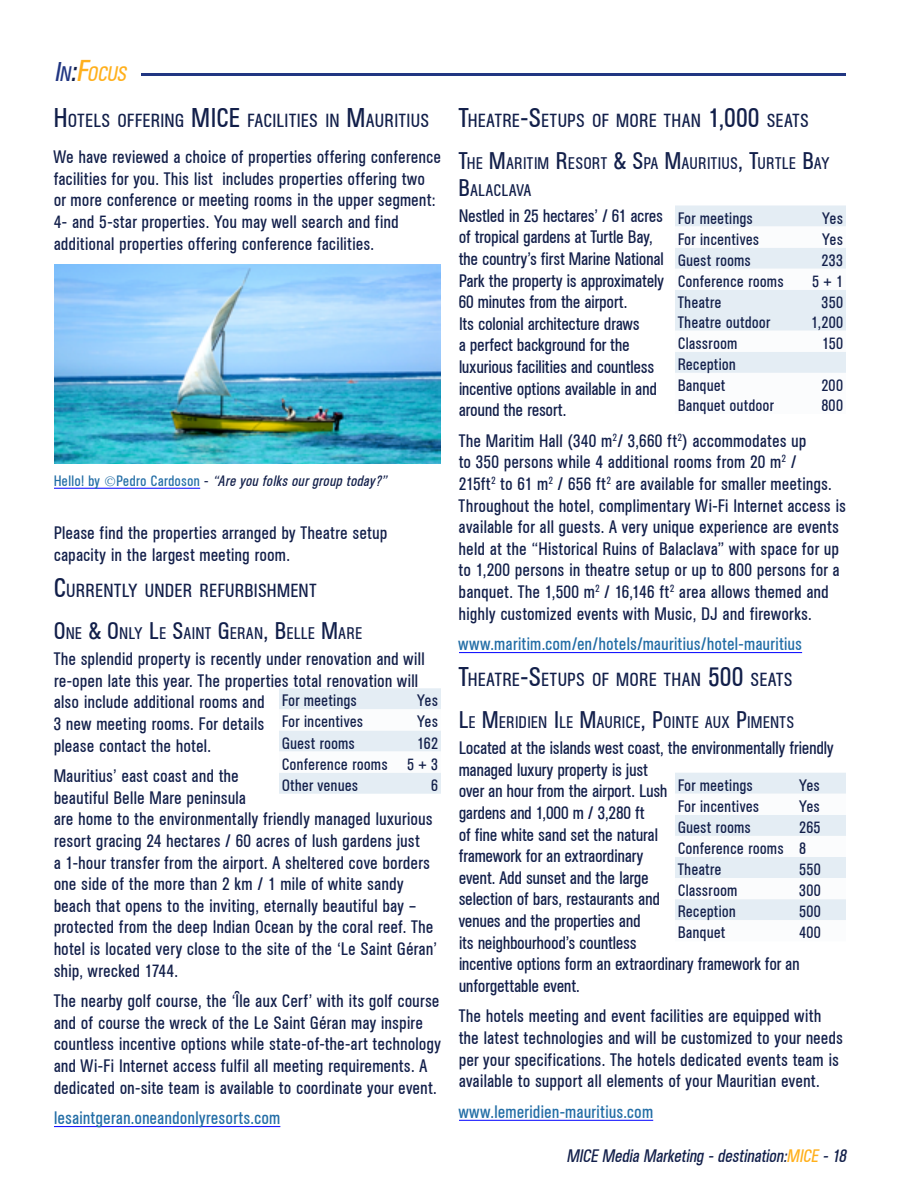
<style>
.page{position:relative;width:900px;height:1200px;background:#fff}
.page>*{position:absolute;margin:0;border:0;box-sizing:border-box;transform-origin:0 0}
.t1{font:italic 21px "Agba Condensed Normal";color:#ffb01c}
.t2{font:18.9px "Agba Condensed Normal";letter-spacing:.03em;color:#121f4a}
.t3{font:18px/21.6px "Agba Condensed Normal";letter-spacing:.02em;color:#121f4a}
.t4{font:18px "Agba Condensed Normal";letter-spacing:.025em;color:#226da6}
.t5{font:italic 18px "Agba Condensed Normal";color:#121f4a}
.t6{font:16.8px/27px "Agba Condensed Normal";letter-spacing:.035em;color:#121f4a}
.t7{font:16.5px/21.1px "Agba Condensed Normal";letter-spacing:.025em;color:#121f4a}
.t8{font:italic 15px "Agba Condensed Normal";color:#121f4a}
.s1{font-size:27px;color:#213682}
.s2{color:#213682}
.s3{font-size:30px;color:#121f4a}
.s4{font-size:30px}
.s5{font-size:27px}
.s6{font-style:normal;color:#226da6}
.s7{font-style:normal}
.s8{font-size:24px}
.s9{color:#ffb01c}
</style>
<div class="page">
<hr style="left:141px;top:73px;width:705px;height:3px;background:#213682">
<hr style="left:54px;top:1126px;width:226px;height:1px;background:#00f">
<hr style="left:459px;top:652px;width:343px;height:1px;background:#00f">
<hr style="left:459px;top:1120px;width:194px;height:1px;background:#00f">
<img style="left:54px;top:264px;width:387px;height:200px">
<hr style="left:54px;top:488px;width:146px;height:1px;background:#00f">
<svg style="left:675px;top:206px;width:171px;height:167px"></svg>
<svg style="left:675px;top:773px;width:171px;height:147px"></svg>
<svg style="left:279px;top:688px;width:162px;height:106px"></svg>
<p class="t1" style="left:54px;top:62px;width:78px"><span class="s1">I</span><span class="s2">N</span><span class="s3">:</span><span class="s4">F</span>OCUS</p>
<p class="t2" style="left:54px;top:109px;width:377px"><span class="s5">H</span>OTELS OFFERING <span class="s5">MICE</span> FACILITIES IN <span class="s5">M</span>AURITIUS</p>
<p class="t3" style="left:54px;top:146px;width:389px">We have reviewed a choice of properties offering conference facilities for you. This list includes properties offering two or more conference or meeting rooms in the upper segment:<br>4- and 5-star properties. You may well search and find additional properties offering conference facilities.</p>
<p class="t8" style="left:54px;top:473px;width:338px"><span class="s6">Hello! by ©Pedro Cardoson</span> <span class="s7">-</span> “Are you folksourgroup today?”</p>
<p class="t3" style="left:54px;top:522px;width:335px">Please find the properties arranged by Theatre setup capacity in the largest meeting room.</p>
<p class="t2" style="left:54px;top:580px;width:264px"><span class="s5">C</span>URRENTLY UNDER REFURBISHMENT</p>
<p class="t6" style="left:54px;top:620px;width:308px"><span class="s8">O</span>NE <span class="s8">&amp; O</span>NLY <span class="s8">L</span>E <span class="s8">S</span>AINT <span class="s8">G</span>ERAN<span class="s8">, B</span>ELLE <span class="s8">M</span>ARE</p>
<p class="t3" style="left:54px;top:648px;width:372px">The splendid property is recently under renovation and will re-open late this year. The properties total renovation will also include additional rooms and<br>3 new meeting rooms. For details<br>please contact the hotel.</p>
<p class="t3" style="left:54px;top:765px;width:385px">Mauritius’ east coast and the<br>beautiful Belle Mare peninsula<br>are home to the environmentally friendly managed luxurious resort gracing 24 hectares / 60 acres of lush gardens just<br>a 1-hour transfer from the airport. A sheltered cove borders one side of the more than 2 km / 1 mile of white sandy beach that opens to the inviting, eternally beautiful bay – protected from the deep Indian Ocean by the coral reef. The hotel is located very close to the site of the ‘Le Saint Géran’ ship, wrecked 1744.</p>
<p class="t3" style="left:54px;top:990px;width:389px">The nearby golf course, the ‘Île aux Cerf’ with its golf course and of course the wreck of the Le Saint Géran may inspire countless incentive options while state-of-the-art technology and Wi-Fi Internet access fulfil all meeting requirements. A dedicated on-site team is available to coordinate your event.</p>
<p class="t4" style="left:54px;top:1108px;width:228px">lesaintgeran.oneandonlyresorts.com</p>
<p class="t7" style="left:282px;top:690px;width:76px">For meetings</p>
<p class="t7" style="left:418px;top:690px;width:22px">Yes</p>
<p class="t7" style="left:282px;top:711px;width:83px">For incentives</p>
<p class="t7" style="left:418px;top:711px;width:22px">Yes</p>
<p class="t7" style="left:282px;top:732px;width:74px">Guest rooms</p>
<p class="t7" style="left:282px;top:732px;width:158px;text-align:justify;text-indent:136px">162<br>Conference rooms 5 + 3<br>Other venues</p>
<p class="t7" style="left:431px;top:774px;width:8px">6</p>
<p class="t2" style="left:459px;top:109px;width:351px"><span class="s5">T</span>HEATRE<span class="s5">-S</span>ETUPS OF MORE THAN <span class="s5">1,000</span> SEATS</p>
<p class="t6" style="left:459px;top:149px;width:372px"><span class="s8">T</span>HE <span class="s8">M</span>ARITIM <span class="s8">R</span>ESORT <span class="s8">&amp; S</span>PA <span class="s8">M</span>AURITIUS<span class="s8">, T</span>URTLE <span class="s8">B</span>AY<br><span class="s8">B</span>ALACLAVA</p>
<p class="t3" style="left:459px;top:205px;width:207px">Nestled in 25 hectares’ / 61 acres of tropical gardens at Turtle Bay, the country’s first Marine National<br>Park the property is approximately<br>60 minutes from the airport.<br>Its colonial architecture draws<br>a perfect background for the luxurious facilities and countless incentive options available in and around the resort.</p>
<p class="t3" style="left:459px;top:430px;width:388px">The Maritim Hall (340 m<sup>2</sup>/ 3,660 ft<sup>2</sup>) accommodates up<br>to 350 persons while 4 additional rooms from 20 m<sup>2</sup> /<br>215ft<sup>2</sup> to 61 m<sup>2</sup> / 656 ft<sup>2</sup> are available for smaller meetings.<br>Throughout the hotel, complimentary Wi-Fi Internet access is available for all guests. A very unique experience are events held at the “Historical Ruins of Balaclava” with space for up to 1,200 persons in theatre setup or up to 800 persons for a banquet. The 1,500 m<sup>2</sup> / 16,146 ft<sup>2</sup> area allows themed and highly customized events with Music, DJ and fireworks.</p>
<p class="t4" style="left:459px;top:634px;width:345px">www.maritim.com/en/hotels/mauritius/hotel-mauritius</p>
<p class="t2" style="left:459px;top:669px;width:335px"><span class="s5">T</span>HEATRE<span class="s5">-S</span>ETUPS OF MORE THAN <span class="s5">500</span> SEATS</p>
<p class="t6" style="left:459px;top:709px;width:337px"><span class="s8">L</span>E <span class="s8">M</span>ERIDIEN <span class="s8">I</span>LE <span class="s8">M</span>AURICE<span class="s8">, P</span>OINTE AUX <span class="s8">P</span>IMENTS</p>
<p class="t3" style="left:459px;top:737px;width:376px">Located at the islands west coast, the environmentally friendly managed luxury property is just<br>over an hour from the airport. Lush<br>gardens and 1,000 m / 3,280 ft<br>of fine white sand set the natural<br>framework for an extraordinary<br>event. Add sunset and the large<br>selection of bars, restaurants and<br>venues and the properties and<br>its neighbourhood’s countless<br>incentive options form an extraordinary framework for an unforgettable event.</p>
<p class="t3" style="left:459px;top:1005px;width:386px">The hotels meeting and event facilities are equipped with the latest technologies and will be customized to your needs per your specifications. The hotels dedicated events team is available to support all elements of your Mauritian event.</p>
<p class="t4" style="left:459px;top:1101px;width:196px">www.lemeridien-mauritius.com</p>
<p class="t7" style="left:678px;top:207px;width:76px">For meetings</p>
<p class="t7" style="left:823px;top:207px;width:22px">Yes</p>
<p class="t7" style="left:678px;top:228px;width:83px">For incentives</p>
<p class="t7" style="left:823px;top:228px;width:22px">Yes</p>
<p class="t7" style="left:678px;top:249px;width:74px">Guest rooms</p>
<p class="t7" style="left:822px;top:249px;width:23px">233</p>
<p class="t7" style="left:678px;top:270px;width:107px">Conference rooms</p>
<p class="t7" style="left:812px;top:270px;width:32px">5 + 1</p>
<p class="t7" style="left:678px;top:292px;width:94px;line-height:19.8px">Theatre<br>Theatre outdoor</p>
<p class="t7" style="left:812px;top:292px;width:33px;line-height:19.8px;text-align:right">350<br>1,200</p>
<p class="t7" style="left:678px;top:332px;width:61px">Classroom</p>
<p class="t7" style="left:823px;top:332px;width:22px">150</p>
<p class="t7" style="left:678px;top:354px;width:97px;line-height:20.4px">Reception<br>Banquet<br>Banquet outdoor</p>
<p class="t7" style="left:822px;top:375px;width:23px;line-height:19.8px">200<br>800</p>
<p class="t7" style="left:678px;top:774px;width:76px">For meetings</p>
<p class="t7" style="left:800px;top:774px;width:22px">Yes</p>
<p class="t7" style="left:678px;top:795px;width:83px">For incentives</p>
<p class="t7" style="left:800px;top:795px;width:22px">Yes</p>
<p class="t7" style="left:678px;top:817px;width:74px">Guest rooms</p>
<p class="t7" style="left:678px;top:817px;width:144px;text-indent:122px">265<br>Conference rooms 8<br>Theatre</p>
<p class="t7" style="left:800px;top:859px;width:23px">550</p>
<p class="t7" style="left:678px;top:880px;width:61px">Classroom</p>
<p class="t7" style="left:800px;top:880px;width:23px">300</p>
<p class="t7" style="left:678px;top:901px;width:59px">Reception</p>
<p class="t7" style="left:800px;top:901px;width:23px">500</p>
<p class="t7" style="left:678px;top:922px;width:49px">Banquet</p>
<p class="t7" style="left:800px;top:922px;width:23px">400</p>
<p class="t5" style="left:567px;top:1146px;width:284px">MICE Media Marketing -destination:<span class="s9">MICE</span> -18</p>
</div>
